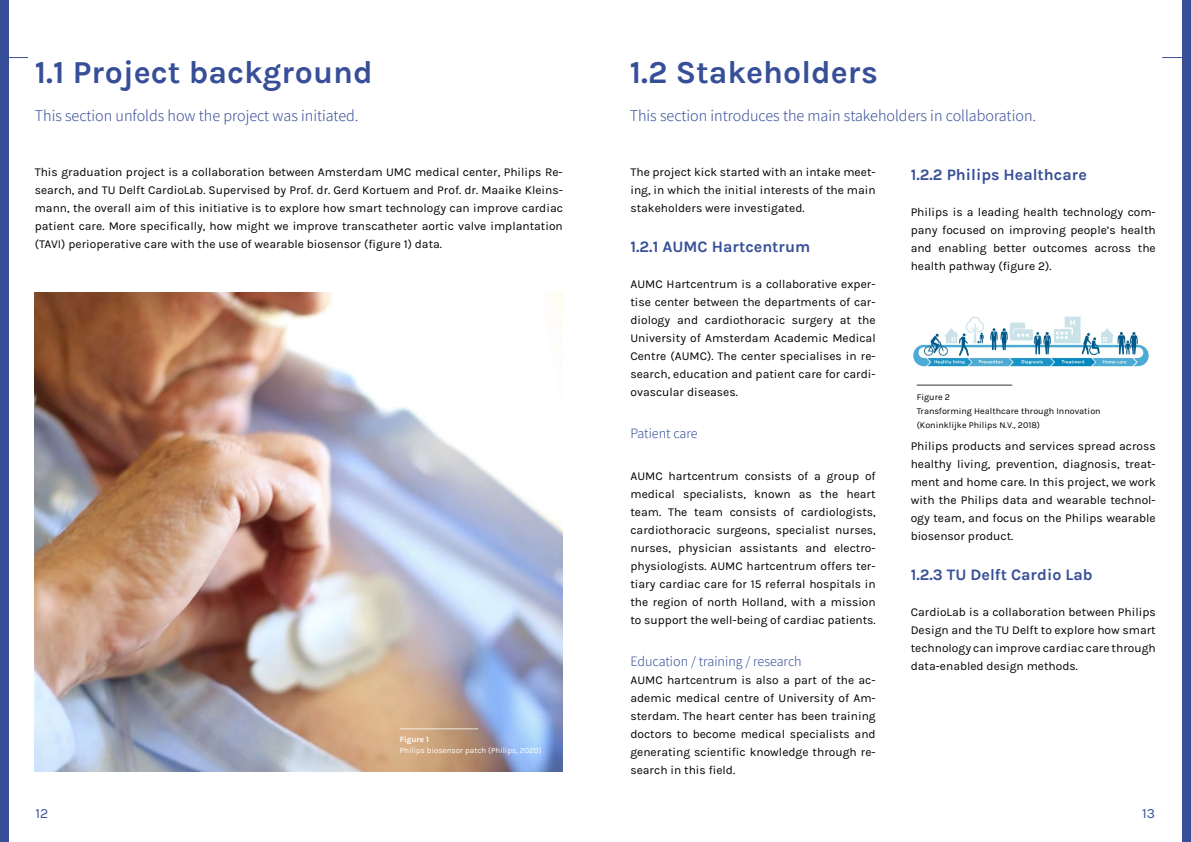
<style>
.page{position:relative;width:1191px;height:842px;background:#fff}
.page>*{position:absolute;margin:0;border:0;box-sizing:border-box;transform-origin:0 0}
.t1{font:700 32px "Karla";color:#374f98}
.t2{font:300 16px "Assistant";color:#374f98}
.t3{font:700 16px "Karla";color:#374f98}
.t4{font:300 14px "Assistant";color:#374f98}
.t5{font:14px "Karla";color:#374f98}
.t6{font:12px/18px "Karla";color:#000;text-align:justify}
.t7{font:9px/14px "Karla";color:#000}
.t8{font:8px "Karla";color:#fff}
.t9{font:700 8px "Karla";color:#fff}
</style>
<div class="page">
<div style="left:0;top:0;width:9px;height:842px;background:#374f98"></div>
<div style="left:1182px;top:0;width:9px;height:842px;background:#374f98"></div>
<svg style="left:9px;top:57px;width:19px;height:1px"></svg>
<svg style="left:1162px;top:57px;width:20px;height:1px"></svg>
<img style="left:35px;top:292px;width:528px;height:479px">
<hr style="left:400px;top:729px;width:78px;height:1px;background:#fbfdfa">
<img style="left:913px;top:316px;width:236px;height:51px">
<hr style="left:916px;top:385px;width:96px;height:1px;background:#000">
<h1 class="t1" style="left:35px;top:54px;width:339px">1.1 Project background</h1>
<h2 class="t2" style="left:35px;top:105px;width:325px">This section unfolds how the project was initiated.</h2>
<p class="t6" style="left:35px;top:163px;width:530px">This graduation project is a collaboration between Amsterdam UMC medical center, Philips Re&shy;search, and TU Delft CardioLab. Supervised by Prof. dr. Gerd Kortuem and Prof. dr. Maaike Kleins&shy;mann, the overall aim of this initiative is to explore how smart technology can improve cardiac patient care. More specifically, how might we improve transcatheter aortic valve implantation (TAVI) perioperative care with the use of wearable biosensor (figure 1) data.</p>
<p class="t9" style="left:400px;top:735px;width:31px">Figure 1</p>
<p class="t8" style="left:400px;top:746px;width:143px">Philips biosensor patch (Philips, 2020)</p>
<h1 class="t1" style="left:629px;top:54px;width:250px">1.2 Stakeholders</h1>
<h2 class="t2" style="left:629px;top:105px;width:408px">This section introduces the main stakeholders in collaboration.</h2>
<p class="t6" style="left:630px;top:163px;width:247px">The project kick started with an intake meet&shy;ing, in which the initial interests of the main stakeholders were investigated.</p>
<h2 class="t3" style="left:630px;top:238px;width:181px">1.2.1 AUMC Hartcentrum</h2>
<p class="t6" style="left:630px;top:275px;width:247px">AUMC Hartcentrum is a collaborative exper&shy;tise center between the departments of car&shy;diology and cardiothoracic surgery at the University of Amsterdam Academic Medical Centre (AUMC). The center specialises in re&shy;search, education and patient care for cardi&shy;ovascular diseases.</p>
<p class="t4" style="left:630px;top:424px;width:69px">Patient care</p>
<p class="t6" style="left:630px;top:467px;width:247px">AUMC hartcentrum consists of a group of medical specialists, known as the heart team. The team consists of cardiologists, cardiothoracic surgeons, specialist nurses, nurses, physician assistants and electro&shy;physiologists. AUMC hartcentrum offers ter&shy;tiary cardiac care for 15 referral hospitals in the region of north Holland, with a mission to support the well-being of cardiac patients.</p>
<p class="t4" style="left:630px;top:652px;width:173px">Education / training / research</p>
<p class="t6" style="left:630px;top:671px;width:247px">AUMC hartcentrum is also a part of the ac&shy;ademic medical centre of University of Am&shy;sterdam. The heart center has been training doctors to become medical specialists and generating scientific knowledge through re&shy;search in this field.</p>
<h2 class="t3" style="left:910px;top:165px;width:178px">1.2.2 Philips Healthcare</h2>
<p class="t6" style="left:910px;top:203px;width:247px">Philips is a leading health technology com&shy;pany focused on improving people’s health and enabling better outcomes across the health pathway (figure 2).</p>
<p class="t7" style="left:916px;top:390px;width:185px">Figure 2<br>Transforming Healthcare through Innovation (Koninklijke Philips N.V., 2018)</p>
<p class="t6" style="left:910px;top:437px;width:247px">Philips products and services spread across healthy living, prevention, diagnosis, treat&shy;ment and home care. In this project, we work with the Philips data and wearable technol&shy;ogy team, and focus on the Philips wearable biosensor product.</p>
<h2 class="t3" style="left:910px;top:565px;width:183px">1.2.3 TU Delft Cardio Lab</h2>
<p class="t6" style="left:910px;top:603px;width:247px">CardioLab is a collaboration between Philips Design and the TU Delft to explore how smart technology can improve cardiac care through data-enabled design methods.</p>
<p class="t5" style="left:35px;top:806px;width:14px">12</p>
<p class="t5" style="left:1142px;top:806px;width:14px">13</p>
</div>
